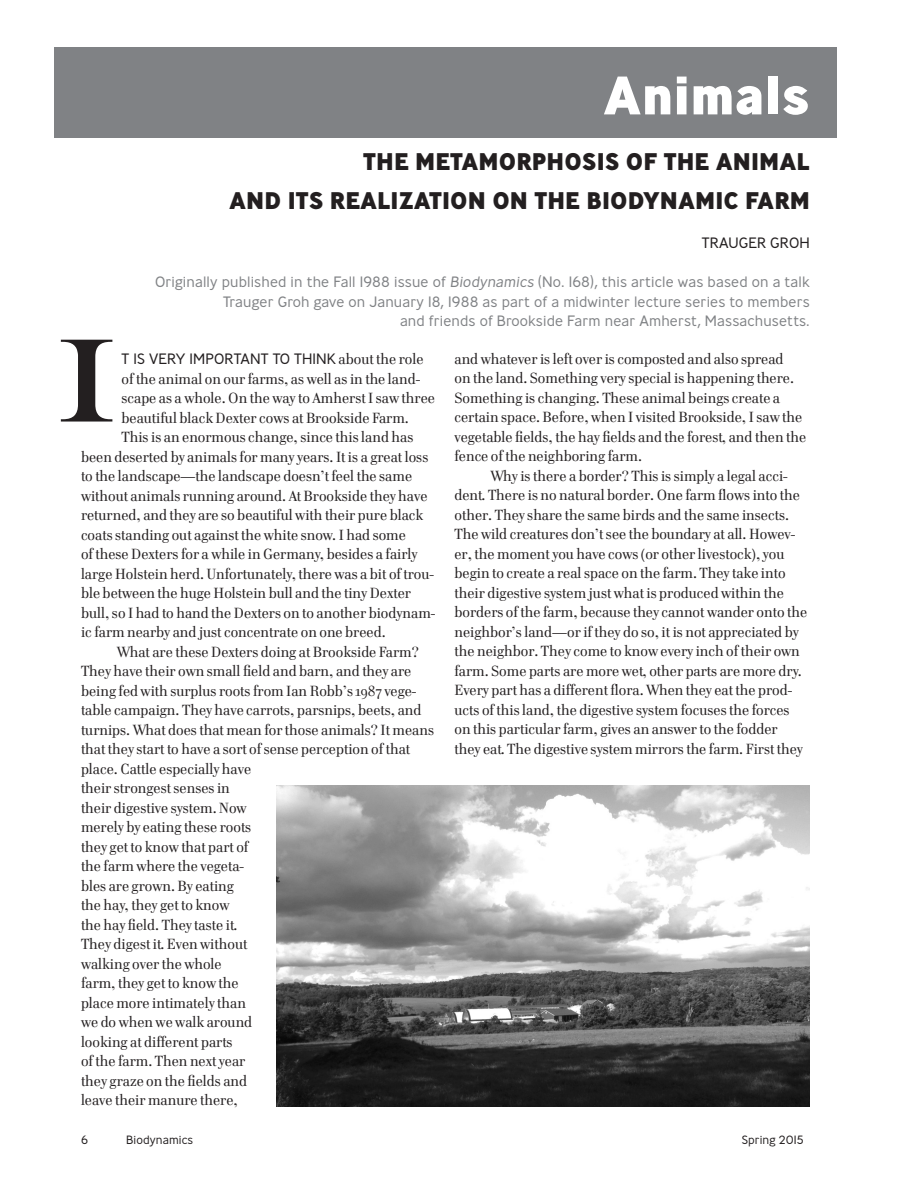
<style>
.page{position:relative;width:918px;height:1188px;background:#fff}
.page>*{position:absolute;margin:0;border:0;box-sizing:border-box;transform-origin:0 0}
.t1{font:120px "Engravers";color:#231f20}
.Section_caption{font:800 54px "Ministry";color:#fff}
.t2{font:800 24px "Ministry";color:#231f20}
.t3{font:15px/19.5px "Cellini";color:#231f20}
.t4{font:300 15px/19.5px "Ministry";color:#808285;text-align:right}
.t5{font:300 15px "Ministry";color:#231f20}
.t6{font:300 12px "Ministry";color:#231f20}
.s1{font-family:"Cellini";font-weight:400}
</style>
<div class="page">
<div style="left:54px;top:48px;width:783px;height:90px;background:#808285"></div>
<img style="left:276px;top:785px;width:534px;height:322px">
<p class="Section_caption" style="left:603px;top:60px;width:208px">Animals</p>
<p class="t2" style="left:363px;top:146px;width:448px">THE METAMORPHOSIS OF THE ANIMAL</p>
<p class="t2" style="left:229px;top:185px;width:582px">AND ITS REALIZATION ON THE BIODYNAMIC FARM</p>
<p class="t5" style="left:702px;top:234px;width:110px">TRAUGER GROH</p>
<p class="t4" style="left:155px;top:272px;width:656px">Originally published in the Fall 1988 issue of Biodynamics (No. 168), this article was based on a talk<br>Trauger Groh gave on January 18, 1988 as part of a midwinter lecture series to members</p>
<p class="t4" style="left:400px;top:311px;width:411px">and friends of Brookside Farm near Amherst, Massachusetts.</p>
<p class="t5" style="left:122px;top:350px;width:304px">T IS VERY IMPORTANT TO THINK <span class="s1">about the role</span></p>
<p class="t3" style="left:122px;top:369px;width:300px">of the animal on our farms, as well as in the land-</p>
<p class="t3" style="left:122px;top:388px;width:315px">scape as a whole. On the way to Amherst I saw three</p>
<p class="t3" style="left:122px;top:408px;width:289px">beautiful black Dexter cows at Brookside Farm.</p>
<p class="t3" style="left:122px;top:427px;width:293px">This is an enormous change, since this land has</p>
<p class="t3" style="left:81px;top:447px;width:349px">been deserted by animals for many years. It is a great loss</p>
<p class="t3" style="left:81px;top:466px;width:333px">to the landscape—the landscape doesn’t feel the same</p>
<p class="t3" style="left:81px;top:486px;width:348px">without animals running around. At Brookside they have</p>
<p class="t3" style="left:81px;top:505px;width:344px">returned, and they are so beautiful with their pure black</p>
<p class="t3" style="left:81px;top:525px;width:326px">coats standing out against the white snow. I had some</p>
<p class="t3" style="left:81px;top:544px;width:338px">of these Dexters for a while in Germany, besides a fairly</p>
<p class="t3" style="left:81px;top:564px;width:355px">large Holstein herd. Unfortunately, there was a bit of trou-</p>
<p class="t3" style="left:81px;top:583px;width:331px">ble between the huge Holstein bull and the tiny Dexter</p>
<p class="t3" style="left:81px;top:603px;width:356px">bull, so I had to hand the Dexters on to another biodynam-</p>
<p class="t3" style="left:81px;top:622px;width:306px">ic farm nearby and just concentrate on one breed.</p>
<p class="t3" style="left:81px;top:642px;width:355px;text-indent:36px">What are these Dexters doing at Brookside Farm?<br>They have their own small field and barn, and they are being fed with surplus roots from Ian Robb’s 1987 vege&shy;table campaign. They have carrots, parsnips, beets, and turnips. What does that mean for those animals? It means that they start to have a sort of sense perception of that place. Cattle especially have<br>their strongest senses in<br>their digestive system. Now<br>merely by eating these roots<br>they get to know that part of<br>the farm where the vegeta-<br>bles are grown. By eating<br>the hay, they get to know<br>the hay field. They taste it.<br>They digest it. Even without<br>walking over the whole<br>farm, they get to know the<br>place more intimately than<br>we do when we walk around<br>looking at different parts<br>of the farm. Then next year<br>they graze on the fields and<br>leave their manure there,</p>
<p class="t1" style="left:54px;top:309px;width:65px">I</p>
<p class="t3" style="left:454px;top:349px;width:353px">and whatever is left over is composted and also spread<br>on the land. Something very special is happening there.<br>Something is changing. These animal beings create a certain space. Before, when I visited Brookside, I saw the vegetable fields, the hay fields and the forest, and then the fence of the neighboring farm.</p>
<p class="t3" style="left:454px;top:466px;width:354px;text-indent:36px">Why is there a border? This is simply a legal acci&shy;dent. There is no natural border. One farm flows into the other. They share the same birds and the same insects.<br>The wild creatures don’t see the boundary at all. Howev&shy;er, the moment you have cows (or other livestock), you begin to create a real space on the farm. They take into their digestive system just what is produced within the borders of the farm, because they cannot wander onto the neighbor’s land—or if they do so, it is not appreciated by the neighbor. They come to know every inch of their own farm. Some parts are more wet, other parts are more dry.<br>Every part has a different flora. When they eat the prod&shy;ucts of this land, the digestive system focuses the forces on this particular farm, gives an answer to the fodder they eat. The digestive system mirrors the farm. First they</p>
<p class="t6" style="left:81px;top:1132px;width:9px">6</p>
<p class="t6" style="left:126px;top:1132px;width:69px">Biodynamics</p>
<p class="t6" style="left:742px;top:1132px;width:64px">Spring 2015</p>
</div>
